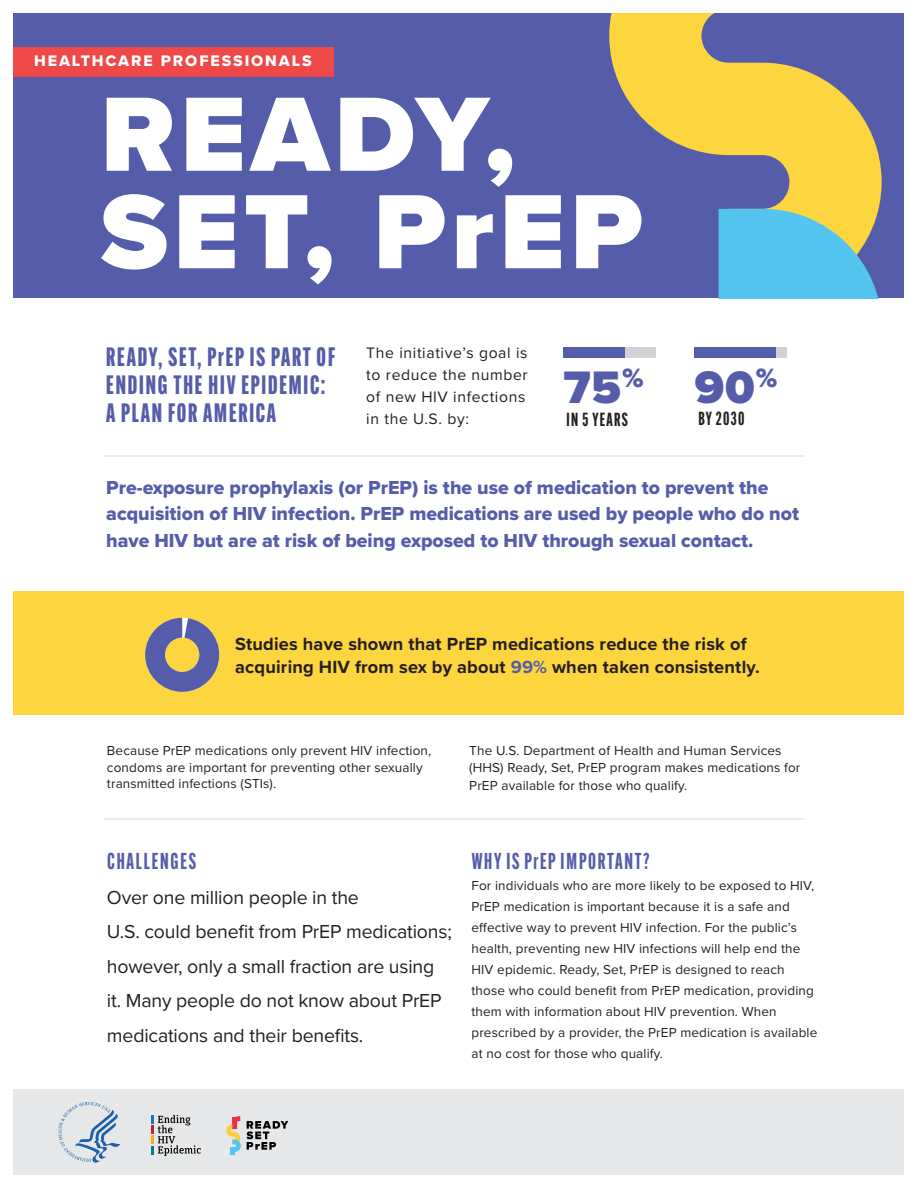
<style>
.page{position:relative;width:918px;height:1188px;background:#fff}
.page>*{position:absolute;margin:0;border:0;box-sizing:border-box;transform-origin:0 0}
.t1{font:900 109.5px/97.5px "Proxima Nova";letter-spacing:.05em;color:#fff}
.t2{font:900 47.25px "Proxima Nova";color:#555ca9}
.t3{font:800 26.1px/28.2px "Alternate Gothic Comp ATF";letter-spacing:.07em;color:#555ca9}
.t4{font:700 22.5px "Alternate Gothic Comp ATF";letter-spacing:.08em;color:#555ca9}
.t5{font:19.5px/26.4px "Proxima Nova Extrabld";color:#555ca9}
.t6{font:19.5px/34.5px "Proxima Nova";letter-spacing:-.01em;color:#231f20}
.t7{font:700 18.6px "Alternate Gothic Comp ATF";letter-spacing:.07em;color:#231f20}
.t8{font:700 18.3px/23px "Proxima Nova";letter-spacing:.01em;color:#231f20}
.t9{font:15.9px "Proxima Nova Extrabld";letter-spacing:.12em;color:#fff}
.t10{font:15.75px/22px "Proxima Nova";letter-spacing:.04em;color:#231f20}
.t11{font:13.5px/21px "Proxima Nova";letter-spacing:.01em;color:#231f20}
.s1{color:#555ca9}
</style>
<div class="page">
<div style="left:14px;top:1089px;width:890px;height:85px;background:#e6e7e9"></div>
<div style="left:14px;top:591px;width:890px;height:123px;background:#fdd53e"></div>
<div style="left:14px;top:14px;width:890px;height:284px;background:#555ca9"></div>
<svg style="left:609px;top:14px;width:273px;height:195px;fill:#fdd53e"></svg>
<svg style="left:718px;top:209px;width:161px;height:89px;background:#6abfd4"></svg>
<div style="left:230px;top:1147px;width:5px;height:8px;background:#54c4f0"></div>
<svg style="left:226px;top:1116px;width:15px;height:36px"></svg>
<svg style="left:247px;top:1121px;width:41px;height:29px"></svg>
<svg style="left:151px;top:1115px;width:50px;height:41px"></svg>
<svg style="left:58px;top:1102px;width:62px;height:61px"></svg>
<div style="left:564px;top:347px;width:92px;height:10px;background:#d1d2d4"></div>
<div style="left:564px;top:347px;width:61px;height:10px;background:#555ca9"></div>
<div style="left:694px;top:347px;width:93px;height:10px;background:#d1d2d4"></div>
<div style="left:694px;top:347px;width:82px;height:10px;background:#555ca9"></div>
<svg style="left:145px;top:617px;width:75px;height:75px"></svg>
<hr style="left:104px;top:818px;width:700px;height:2px;background:#e6e7e9">
<hr style="left:104px;top:455px;width:700px;height:2px;background:#e6e7e9">
<div style="left:13px;top:47px;width:321px;height:29px;background:#ef4848"></div>
<p class="t9" style="left:34px;top:49px;width:279px">HEALTHCARE PROFESSIONALS</p>
<p class="t1" style="left:101px;top:85px;width:544px">READY,<br>SET, PrEP</p>
<p class="t3" style="left:106px;top:342px;width:230px">READY, SET, PrEP IS PART OF<br>ENDING THE HIV EPIDEMIC:</p>
<p class="t3" style="left:106px;top:399px;width:171px">A PLAN FOR AMERICA</p>
<p class="t10" style="left:366px;top:341px;width:163px">The initiative’s goal is to reduce the number of new HIV infections in the U.S. by:</p>
<p class="t2" style="left:564px;top:352px;width:82px">75<sup>%</sup></p>
<p class="t7" style="left:567px;top:408px;width:63px">IN 5 YEARS</p>
<p class="t2" style="left:695px;top:352px;width:84px">90<sup>%</sup></p>
<p class="t7" style="left:698px;top:407px;width:48px">BY 2030</p>
<p class="t5" style="left:106px;top:474px;width:694px">Pre-exposure prophylaxis (or PrEP) is the use of medication to prevent the acquisition of HIV infection. PrEP medications are used by people who do not have HIV but are at risk of being exposed to HIV through sexual contact.</p>
<p class="t8" style="left:235px;top:632px;width:526px">Studies have shown that PrEP medications reduce the risk of acquiring HIV from sex by about <span class="s1">99%</span> when taken consistently.</p>
<p class="t11" style="left:107px;top:742px;width:326px;line-height:16.2px">Because PrEP medications only prevent HIV infection, condoms are important for preventing other sexually transmitted infections (STIs).</p>
<p class="t11" style="left:469px;top:742px;width:333px;line-height:16.2px">The U.S. Department of Health and Human Services (HHS) Ready, Set, PrEP program makes medications for</p>
<p class="t11" style="left:469px;top:774px;width:219px">PrEP available for those who qualify.</p>
<p class="t4" style="left:107px;top:848px;width:90px">CHALLENGES</p>
<p class="t6" style="left:107px;top:879px;width:346px">Over one million people in the<br>U.S. could benefit from PrEP medications; however, only a small fraction are using it. Many people do not know about PrEP medications and their benefits.</p>
<p class="t4" style="left:472px;top:848px;width:179px">WHY IS PrEP IMPORTANT?</p>
<p class="t11" style="left:472px;top:875px;width:347px">For individuals who are more likely to be exposed to HIV, PrEP medication is important because it is a safe and effective way to prevent HIV infection. For the public’s health, preventing new HIV infections will help end the HIV epidemic. Ready, Set, PrEP is designed to reach those who could benefit from PrEP medication, providing them with information about HIV prevention. When prescribed by a provider, the PrEP medication is available at no cost for those who qualify.</p>
</div>
